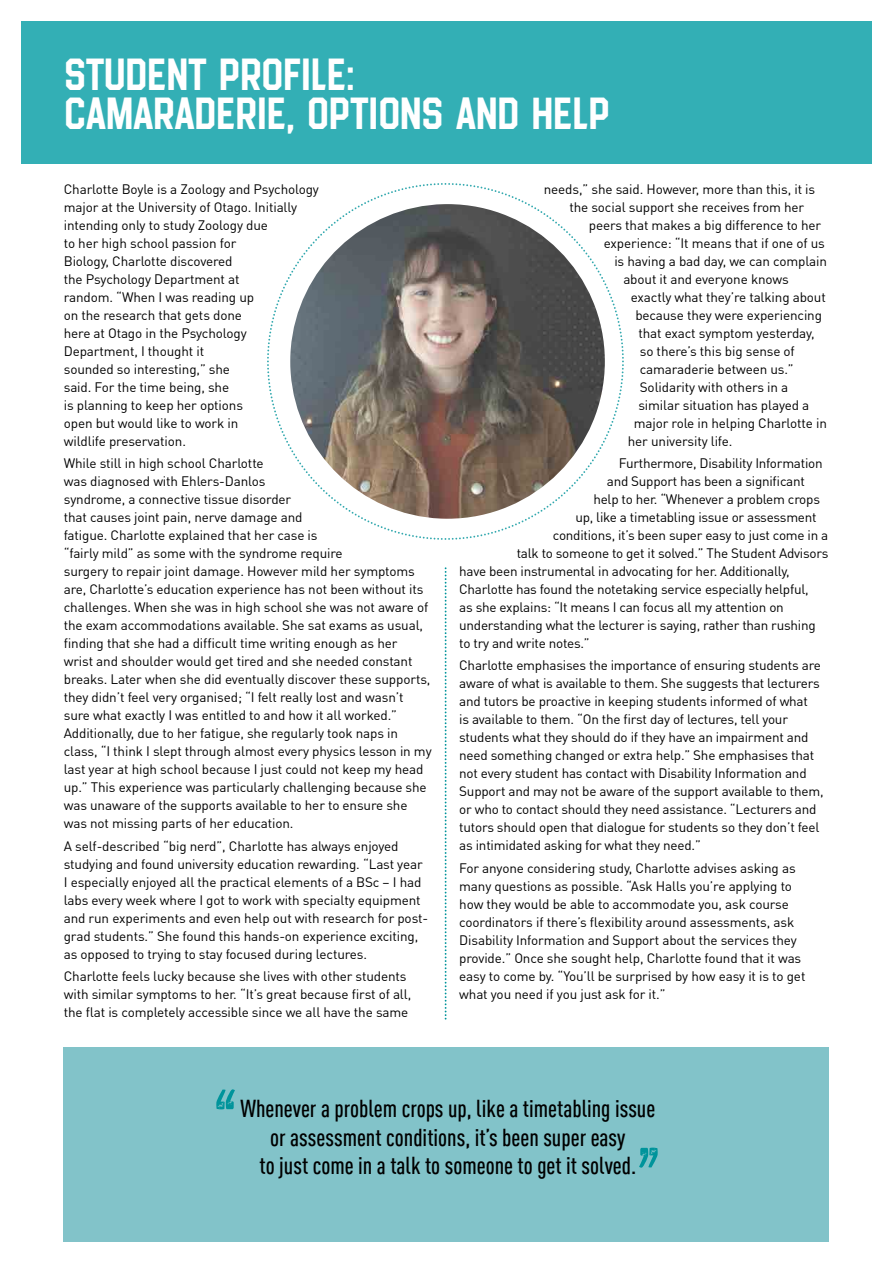
<style>
.page{position:relative;width:893px;height:1263px;background:#fff}
.page>*{position:absolute;margin:0;border:0;box-sizing:border-box;transform-origin:0 0}
.t1{font:500 45px/39px "Evanston Tavern 1846";letter-spacing:-.025em;color:#fff}
.t2{font:500 condensed 24px/28.5px "DIN Pro";color:#000;text-align:center}
.t3{font:13.5px/18px "DIN Pro";letter-spacing:-.01em;color:#000}
</style>
<div class="page">
<div style="left:21px;top:21px;width:851px;height:143px;background:#33afb5"></div>
<div style="left:64px;top:1047px;width:765px;height:195px;background:#82c3c9"></div>
<svg style="left:267px;top:183px;width:357px;height:357px"></svg>
<svg style="left:216px;top:1089px;width:19px;height:20px"></svg>
<svg style="left:639px;top:1147px;width:19px;height:21px"></svg>
<svg style="left:445px;top:567px;width:1px;height:452px"></svg>
<img style="left:290px;top:204px;width:315px;height:315px">
<h1 class="t1" style="left:64px;top:55px;width:548px">STUDENT PROFILE:<br>CAMARADERIE, OPTIONS AND HELP</h1>
<p class="t3" style="left:64px;top:180px;width:257px">Charlotte Boyle is a Zoology and Psychology major at the University of Otago. Initially intending only to study Zoology due<br>to her high school passion for<br>Biology, Charlotte discovered<br>the Psychology Department at<br>random. “When I was reading up<br>on the research that gets done<br>here at Otago in the Psychology<br>Department, I thought it<br>sounded so interesting,” she<br>said. For the time being, she<br>is planning to keep her options<br>open but would like to work in<br>wildlife preservation.</p>
<p class="t3" style="left:64px;top:454px;width:369px">While still in high school Charlotte<br>was diagnosed with Ehlers-Danlos<br>syndrome, a connective tissue disorder<br>that causes joint pain, nerve damage and<br>fatigue. Charlotte explained that her case is<br>“fairly mild” as some with the syndrome require<br>surgery to repair joint damage. However mild her symptoms are, Charlotte’s education experience has not been without its challenges. When she was in high school she was not aware of the exam accommodations available. She sat exams as usual, finding that she had a difficult time writing enough as her<br>wrist and shoulder would get tired and she needed constant breaks. Later when she did eventually discover these supports, they didn’t feel very organised; “I felt really lost and wasn’t sure what exactly I was entitled to and how it all worked.” Additionally, due to her fatigue, she regularly took naps in class, “I think I slept through almost every physics lesson in my last year at high school because I just could not keep my head up.” This experience was particularly challenging because she was unaware of the supports available to her to ensure she was not missing parts of her education.</p>
<p class="t3" style="left:64px;top:836px;width:366px">A self-described “big nerd”, Charlotte has always enjoyed studying and found university education rewarding. “Last year I especially enjoyed all the practical elements of a BSc – I had labs every week where I got to work with specialty equipment and run experiments and even help out with research for post&shy;grad students.” She found this hands-on experience exciting, as opposed to trying to stay focused during lectures.</p>
<p class="t3" style="left:64px;top:966px;width:349px">Charlotte feels lucky because she lives with other students with similar symptoms to her. “It’s great because first of all, the flat is completely accessible since we all have the same</p>
<p class="t3" style="left:544px;top:180px;width:273px">needs,” she said. However, more than this, it is</p>
<p class="t3" style="left:569px;top:198px;width:236px">the social support she receives from her</p>
<p class="t3" style="left:589px;top:216px;width:234px">peers that makes a big difference to her</p>
<p class="t3" style="left:604px;top:234px;width:223px">experience: “It means that if one of us</p>
<p class="t3" style="left:614px;top:252px;width:214px">is having a bad day, we can complain</p>
<p class="t3" style="left:623px;top:270px;width:167px">about it and everyone knows</p>
<p class="t3" style="left:631px;top:288px;width:197px">exactly what they’re talking about</p>
<p class="t3" style="left:635px;top:306px;width:188px">because they were experiencing</p>
<p class="t3" style="left:638px;top:324px;width:178px">that exact symptom yesterday,</p>
<p class="t3" style="left:640px;top:342px;width:157px">so there’s this big sense of</p>
<p class="t3" style="left:640px;top:360px;width:155px">camaraderie between us.”</p>
<p class="t3" style="left:640px;top:378px;width:150px">Solidarity with others in a</p>
<p class="t3" style="left:638px;top:396px;width:173px">similar situation has played a</p>
<p class="t3" style="left:634px;top:414px;width:195px">major role in helping Charlotte in</p>
<p class="t3" style="left:628px;top:432px;width:106px">her university life.</p>
<p class="t3" style="left:619px;top:454px;width:205px">Furthermore, Disability Information</p>
<p class="t3" style="left:607px;top:472px;width:200px">and Support has been a significant</p>
<p class="t3" style="left:593px;top:490px;width:228px">help to her. “Whenever a problem crops</p>
<p class="t3" style="left:575px;top:508px;width:243px">up, like a timetabling issue or assessment</p>
<p class="t3" style="left:553px;top:526px;width:277px">conditions, it’s been super easy to just come in a</p>
<p class="t3" style="left:517px;top:544px;width:313px">talk to someone to get it solved.” The Student Advisors</p>
<p class="t3" style="left:459px;top:562px;width:332px">have been instrumental in advocating for her. Additionally,</p>
<p class="t3" style="left:459px;top:580px;width:351px">Charlotte has found the notetaking service especially helpful,</p>
<p class="t3" style="left:459px;top:598px;width:326px">as she explains: “It means I can focus all my attention on</p>
<p class="t3" style="left:459px;top:616px;width:358px">understanding what the lecturer is saying, rather than rushing</p>
<p class="t3" style="left:459px;top:634px;width:132px">to try and write notes.”</p>
<p class="t3" style="left:459px;top:656px;width:366px">Charlotte emphasises the importance of ensuring students are aware of what is available to them. She suggests that lecturers and tutors be proactive in keeping students informed of what<br>is available to them. “On the first day of lectures, tell your students what they should do if they have an impairment and need something changed or extra help.” She emphasises that not every student has contact with Disability Information and Support and may not be aware of the support available to them, or who to contact should they need assistance. “Lecturers and tutors should open that dialogue for students so they don’t feel as intimidated asking for what they need.”</p>
<p class="t3" style="left:459px;top:858px;width:348px">For anyone considering study, Charlotte advises asking as many questions as possible. “Ask Halls you’re applying to how they would be able to accommodate you, ask course coordinators if there’s flexibility around assessments, ask Disability Information and Support about the services they provide.” Once she sought help, Charlotte found that it was easy to come by. “You’ll be surprised by how easy it is to get what you need if you just ask for it.”</p>
<h2 class="t2" style="left:240px;top:1094px;width:416px">Whenever a problem crops up, like a timetabling issue or assessment conditions, it’s been super easy<br>to just come in a talk to someone to get it solved.</h2>
</div>
